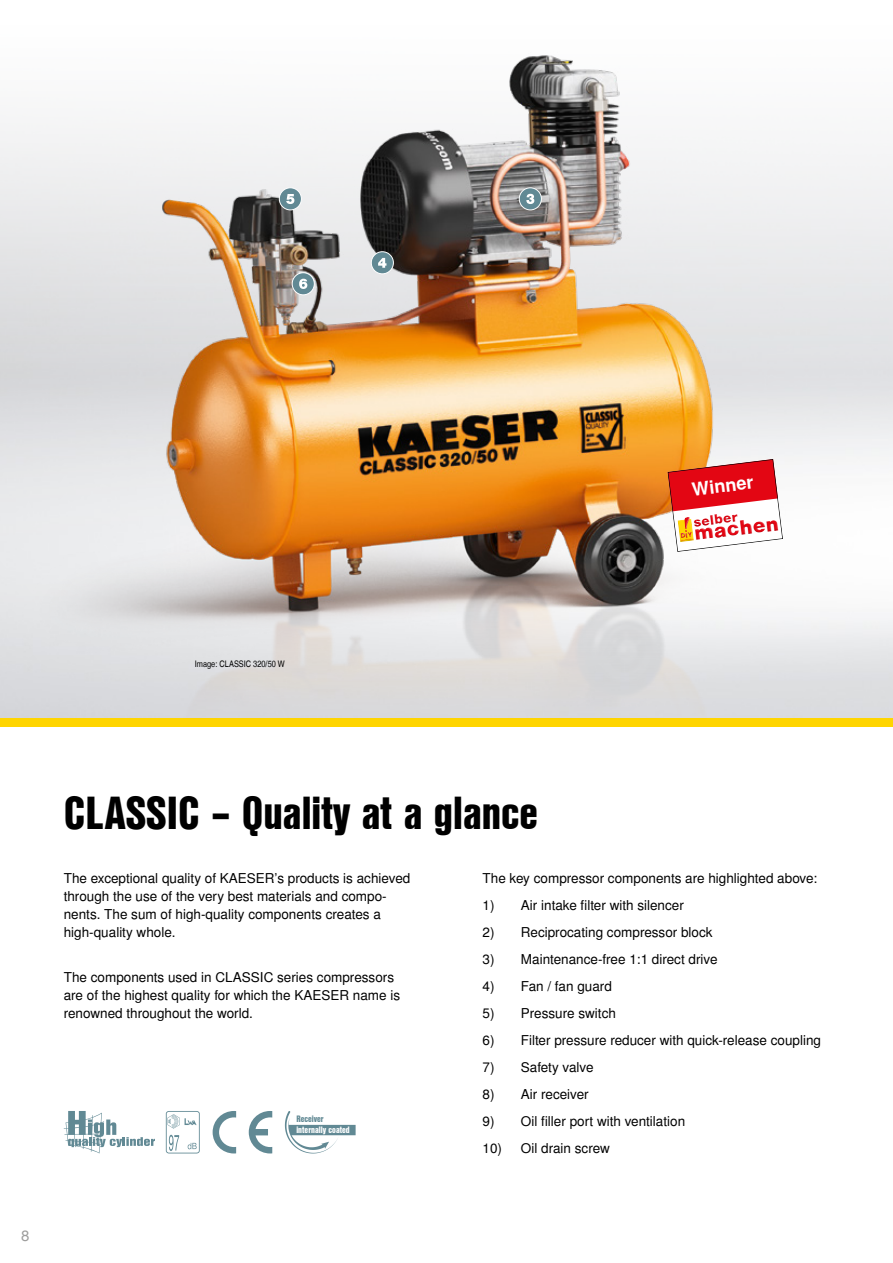
<style>
.page{position:relative;width:893px;height:1263px;background:#fff}
.page>*{position:absolute;margin:0;border:0;box-sizing:border-box;transform-origin:0 0}
.LZ-Subline_innen_li{font:45px "Nimbus San L Bla Con";color:#000}
.t1{font:900 19.8px "Nimbus San L";color:#e30613}
.t2{font:700 18.3px "Nimbus San L";color:#fff}
.Seitenzahlen_linksbu{font:15px "Nimbus San L";color:#9d9d9c}
.Bodytext_linksbuendi{font:13.5px/18px "Nimbus San L";color:#000}
.t3{font:900 13.2px "Nimbus San L";color:#e30613}
.Bildbeschreibung_lin{font:9px "Nimbus San L Reg Con";color:#000}
.t4{font:9px "Nimbus San L Bla Con";color:#fff}
.t5{font:9px "Nimbus San L Bla Con";color:#618994}
</style>
<div class="page">
<img style="left:0;top:55px;width:893px;height:664px">
<div style="left:0;top:719px;width:893px;height:8px;background:#ffd500"></div>
<svg style="left:519px;top:187px;width:23px;height:23px"></svg>
<svg style="left:371px;top:251px;width:23px;height:23px"></svg>
<svg style="left:279px;top:187px;width:23px;height:23px"></svg>
<svg style="left:292px;top:272px;width:23px;height:23px"></svg>
<svg style="left:213px;top:1111px;width:23px;height:42px"></svg>
<svg style="left:249px;top:1111px;width:23px;height:42px"></svg>
<svg style="left:166px;top:1111px;width:34px;height:42px"></svg>
<svg style="left:64px;top:1111px;width:91px;height:42px"></svg>
<svg style="left:285px;top:1111px;width:71px;height:42px"></svg>
<svg style="left:668px;top:459px;width:115px;height:93px"></svg>
<p class="Bildbeschreibung_lin" style="left:195px;top:659px;width:92px">Image: CLASSIC 320/50 W</p>
<p class="t2" style="left:691px;top:478px;width:63px;rotate:-7deg">Winner</p>
<h2 class="t1" style="left:693px;top:521px;width:87px;rotate:-7deg">machen</h2>
<p class="t3" style="left:693px;top:514px;width:46px;rotate:-7deg">selber</p>
<p class="Seitenzahlen_linksbu" style="left:21px;top:1226px;width:10px">8</p>
<p class="LZ-Subline_innen_li" style="left:64px;top:779px;width:476px">CLASSIC – Quality at a glance</p>
<p class="Bodytext_linksbuendi" style="left:64px;top:870px;width:348px">The exceptional quality of KAESER’s products is achieved through the use of the very best materials and compo&shy;nents. The sum of high-quality components creates a high-quality whole.</p>
<p class="Bodytext_linksbuendi" style="left:64px;top:969px;width:338px">The components used in CLASSIC series compressors are of the highest quality for which the KAESER name is renowned throughout the world.</p>
<p class="t5" style="left:296px;top:1111px;width:29px">Receiver</p>
<p class="t4" style="left:296px;top:1123px;width:55px">internally coated</p>
<p class="Bodytext_linksbuendi" style="left:483px;top:870px;width:336px">The key compressor components are highlighted above:</p>
<p class="Bodytext_linksbuendi" style="left:483px;top:897px;width:203px">1) Air intake filter with silencer</p>
<p class="Bodytext_linksbuendi" style="left:483px;top:924px;width:232px">2) Reciprocating compressor block</p>
<p class="Bodytext_linksbuendi" style="left:483px;top:951px;width:236px">3) Maintenance-free 1:1 direct drive</p>
<p class="Bodytext_linksbuendi" style="left:483px;top:978px;width:131px">4) Fan / fan guard</p>
<p class="Bodytext_linksbuendi" style="left:483px;top:1005px;width:135px">5) Pressure switch</p>
<p class="Bodytext_linksbuendi" style="left:483px;top:1032px;width:340px">6) Filter pressure reducer with quick-release coupling</p>
<p class="Bodytext_linksbuendi" style="left:483px;top:1059px;width:112px">7) Safety valve</p>
<p class="Bodytext_linksbuendi" style="left:483px;top:1086px;width:108px">8) Air receiver</p>
<p class="Bodytext_linksbuendi" style="left:483px;top:1113px;width:204px">9) Oil filler port with ventilation</p>
<p class="Bodytext_linksbuendi" style="left:483px;top:1140px;width:129px">10) Oil drain screw</p>
</div>
